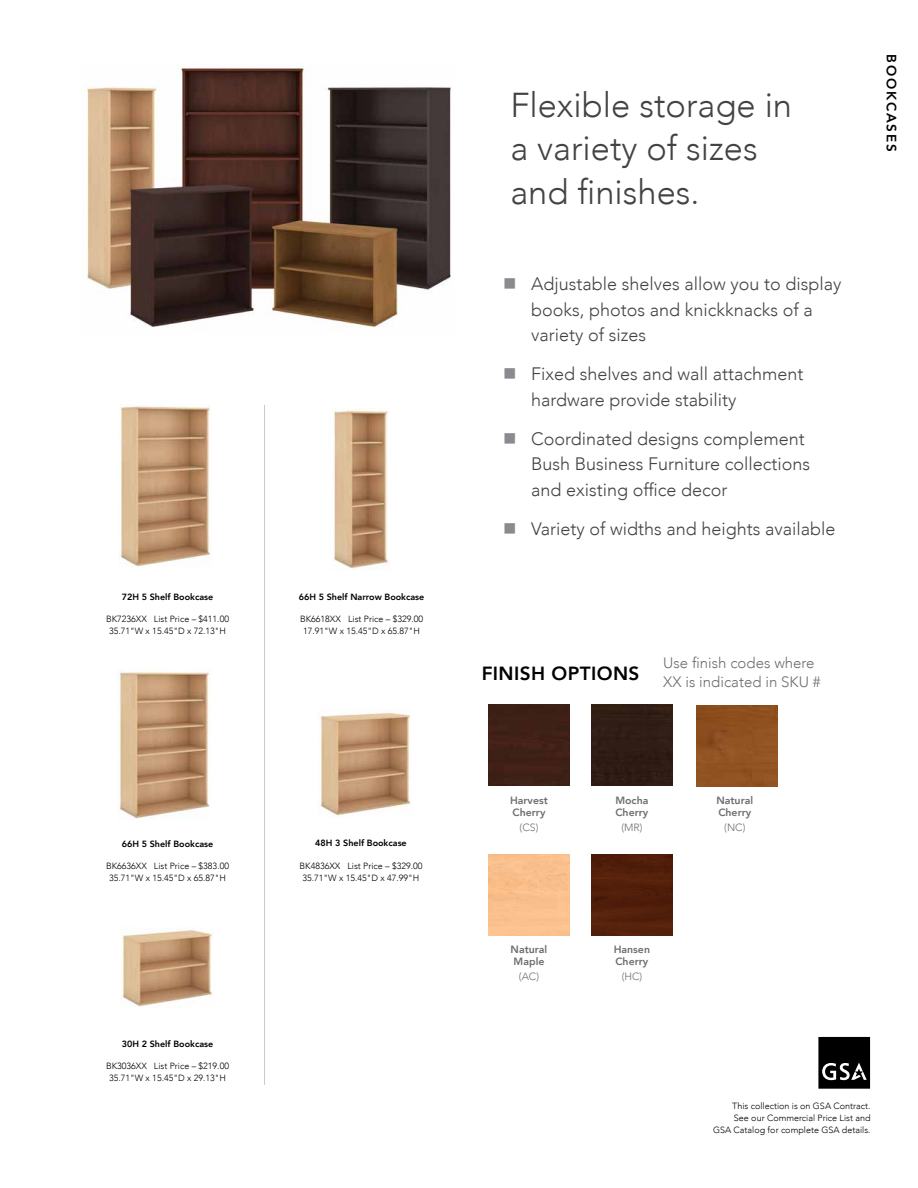
<style>
.page{position:relative;width:918px;height:1188px;background:#fff}
.page>*{position:absolute;margin:0;border:0;box-sizing:border-box;transform-origin:0 0}
.t1{font:300 34.5px/43.5px "Avenir";color:#434345}
.t2{font:800 19.05px "Avenir";letter-spacing:.02em;color:#000}
.t3{font:300 18px/25.5px "Avenir";color:#434345}
.t4{font:300 15px/19.5px "Avenir";color:#6d6e71}
.t5{font:800 13.5px "Avenir";letter-spacing:.13em;color:#000}
.t6{font:800 10.5px/12px "Avenir";color:#6d6e71}
.t7{font:300 10.5px "Avenir";color:#6d6e71}
.t8{font:300 9px/12px "Avenir";color:#000;text-align:center}
.t9{font:800 9px "Avenir";color:#000}
.s1{color:#898b8e}
</style>
<div class="page">
<div style="left:591px;top:855px;width:81px;height:81px;background:#521f0b"></div>
<div style="left:489px;top:704px;width:81px;height:81px;background:#3e2116"></div>
<div style="left:591px;top:704px;width:81px;height:81px;background:#301d15"></div>
<div style="left:696px;top:705px;width:81px;height:81px;background:#8f5121"></div>
<img style="left:119px;top:406px;width:92px;height:160px">
<hr style="left:264px;top:405px;width:1px;height:680px;background:#c7c8ca">
<img style="left:332px;top:409px;width:58px;height:161px">
<img style="left:118px;top:671px;width:92px;height:148px">
<img style="left:319px;top:712px;width:92px;height:104px">
<img style="left:121px;top:930px;width:92px;height:78px">
<img style="left:87px;top:66px;width:364px;height:262px">
<svg style="left:818px;top:1037px;width:52px;height:52px;background:#1e1e1e"></svg>
<p class="t9" style="left:122px;top:590px;width:93px">72H 5 Shelf Bookcase</p>
<p class="t8" style="left:106px;top:613px;width:124px">BK7236XX List Price – $411.00<br>35.71"W x 15.45"D x 72.13"H</p>
<p class="t9" style="left:122px;top:837px;width:93px">66H 5 Shelf Bookcase</p>
<p class="t8" style="left:106px;top:860px;width:124px">BK6636XX List Price – $383.00<br>35.71"W x 15.45"D x 65.87"H</p>
<p class="t9" style="left:122px;top:1036px;width:93px">30H 2 Shelf Bookcase</p>
<p class="t8" style="left:106px;top:1060px;width:124px">BK3036XX List Price – $219.00<br>35.71"W x 15.45"D x 29.13"H</p>
<p class="t9" style="left:299px;top:590px;width:127px">66H 5 Shelf Narrow Bookcase</p>
<p class="t8" style="left:300px;top:613px;width:124px">BK6618XX List Price – $329.00<br>17.91"W x 15.45"D x 65.87"H</p>
<p class="t9" style="left:315px;top:836px;width:93px">48H 3 Shelf Bookcase</p>
<p class="t8" style="left:300px;top:860px;width:124px">BK4836XX List Price – $329.00<br>35.71"W x 15.45"D x 47.99"H</p>
<h1 class="t1" style="left:510px;top:83px;width:283px">Flexible storage in a variety of sizes and finishes.</h1>
<h3 class="t3" style="left:531px;top:271px;width:312px;text-indent:-28px"><span class="s1">■</span> Adjustable shelves allow you to display books, photos and knickknacks of a variety of sizes</h3>
<h3 class="t3" style="left:531px;top:362px;width:274px;text-indent:-28px"><span class="s1">■</span> Fixed shelves and wall attachment hardware provide stability</h3>
<h3 class="t3" style="left:531px;top:426px;width:281px;text-indent:-28px"><span class="s1">■</span> Coordinated designs complement<br>Bush Business Furniture collections and existing office decor</h3>
<h3 class="t3" style="left:503px;top:516px;width:334px"><span class="s1">■</span> Variety of widths and heights available</h3>
<h3 class="t5" style="left:902px;top:54px;width:99px;rotate:90deg">BOOKCASES</h3>
<h2 class="t2" style="left:482px;top:658px;width:159px">FINISH OPTIONS</h2>
<h3 class="t4" style="left:663px;top:653px;width:159px">Use finish codes where<br>XX is indicated in SKU #</h3>
<p class="t6" style="left:510px;top:794px;width:39px">Harvest<br>Cherry</p>
<p class="t7" style="left:520px;top:821px;width:20px">(CS)</p>
<p class="t6" style="left:615px;top:794px;width:35px">Mocha<br>Cherry</p>
<p class="t7" style="left:621px;top:821px;width:23px">(MR)</p>
<p class="t6" style="left:717px;top:794px;width:38px">Natural<br>Cherry</p>
<p class="t7" style="left:724px;top:821px;width:23px">(NC)</p>
<p class="t6" style="left:511px;top:943px;width:38px">Natural<br>Maple</p>
<p class="t7" style="left:519px;top:970px;width:22px">(AC)</p>
<p class="t6" style="left:614px;top:943px;width:38px">Hansen<br>Cherry</p>
<p class="t7" style="left:622px;top:970px;width:22px">(HC)</p>
<p class="t8" style="left:713px;top:1100px;width:159px;text-align:right">This collection is on GSA Contract.<br>See our Commercial Price List and<br>GSA Catalog for complete GSA details.</p>
</div>
